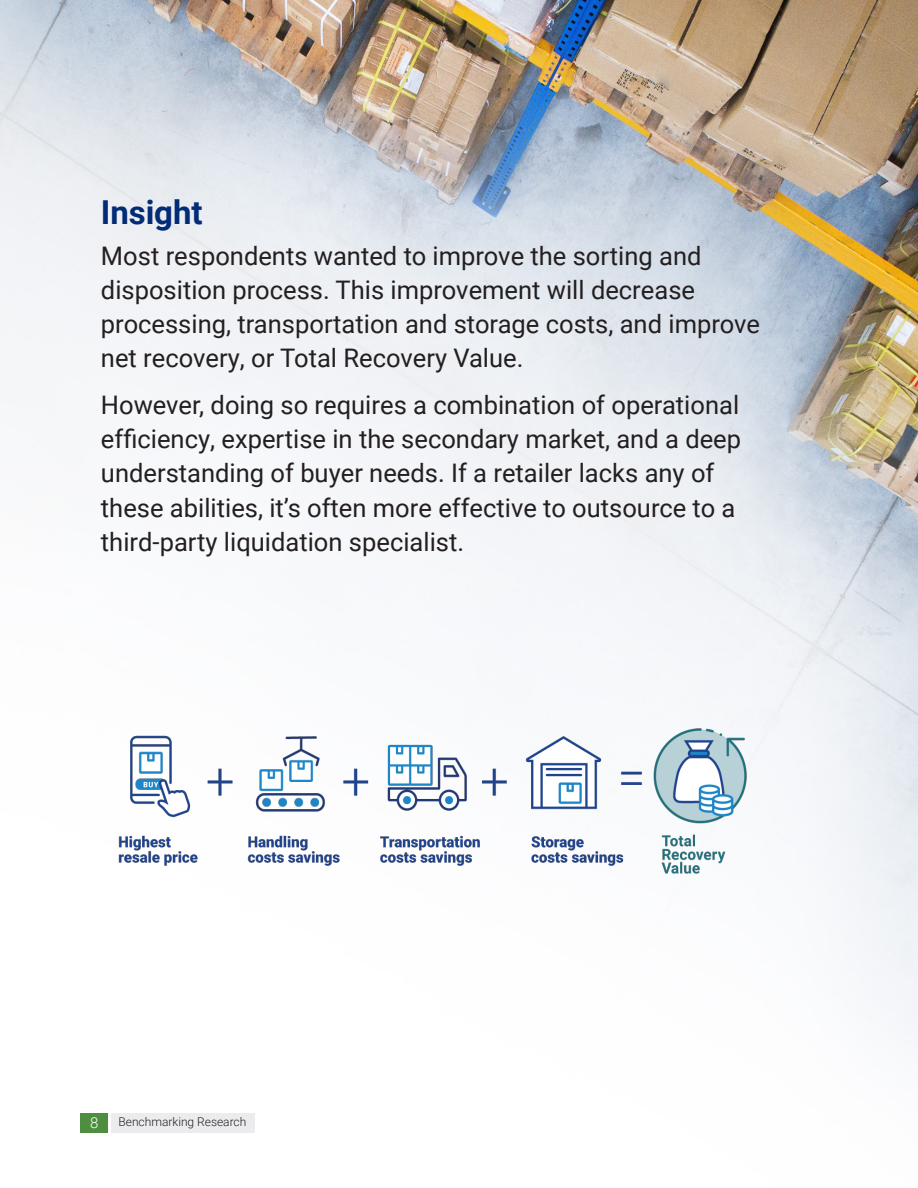
<style>
.page{position:relative;width:918px;height:1188px;background:#fff}
.page>*{position:absolute;margin:0;border:0;box-sizing:border-box;transform-origin:0 0}
.Headline_1{font:700 33px "Roboto";letter-spacing:-.005em;color:#032c78}
.Bullet_text{font:25.5px/34px "Roboto";color:#231f20}
.t1{font:300 15px "Roboto";color:#fff}
.t2{font:300 12px "Roboto";color:#231f20}
</style>
<div class="page">
<img style="left:0;top:0;width:918px;height:1133px">
<img style="left:119px;top:728px;width:628px;height:150px">
<div style="left:80px;top:1113px;width:28px;height:20px;background:#4e8e40"></div>
<div style="left:112px;top:1113px;width:143px;height:20px;background:#ececee"></div>
<p class="Headline_1" style="left:101px;top:189px;width:103px">Insight</p>
<p class="Bullet_text" style="left:101px;top:238px;width:661px">Most respondents wanted to improve the sorting and disposition process. This improvement will decrease processing, transportation and storage costs, and improve net recovery, or Total Recovery Value.</p>
<p class="Bullet_text" style="left:101px;top:387px;width:642px">However, doing so requires a combination of operational efficiency, expertise in the secondary market, and a deep understanding of buyer needs. If a retailer lacks any of these abilities, it’s often more effective to outsource to a third-party liquidation specialist.</p>
<p class="t1" style="left:90px;top:1112px;width:10px">8</p>
<p class="t2" style="left:118px;top:1114px;width:129px">Benchmarking Research</p>
</div>
